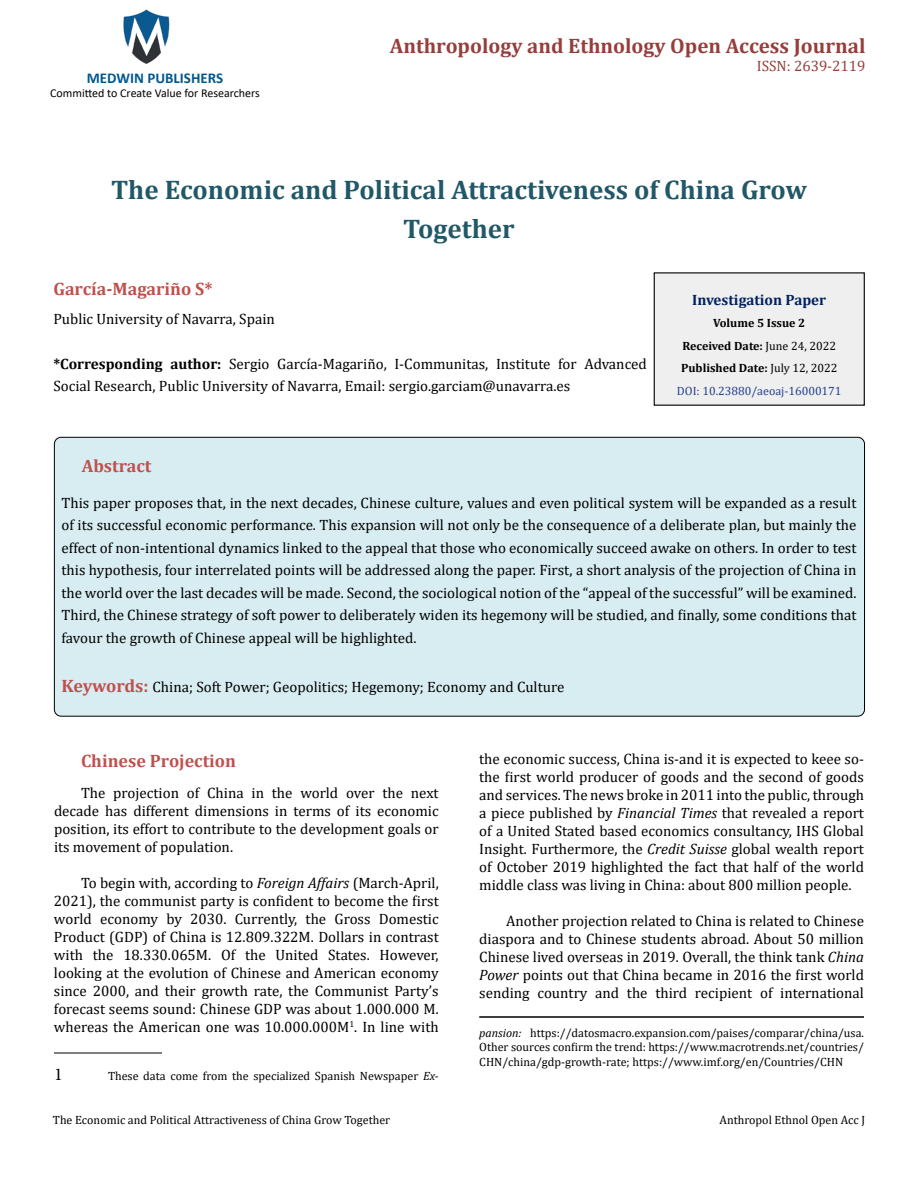
<style>
.page{position:relative;width:918px;height:1188px;background:#fff}
.page>*{position:absolute;margin:0;border:0;box-sizing:border-box;transform-origin:0 0}
.t1{font:700 27px/39px "Cambria";color:#215868;text-align:center}
.t2{font:700 21px "Cambria";color:#953f3c}
.t3{font:700 18px "Cambria";color:#c0504d}
.t4{font:18px "Minion Pro";color:#000}
.t5{font:15px/18px "Cambria";color:#000;text-align:justify}
.t6{font:700 15px "Cambria";color:#002060}
.t7{font:700 15px "Calibri";color:#005991}
.t8{font:15px "Cambria";color:#953f3c}
.t9{font:12px/14.2px "Cambria";color:#000;text-align:justify}
.t10{font:700 12px/22.5px "Cambria";color:#000;text-align:center}
.t11{font:12px "Calibri";color:#000}
.s1{font-weight:700}
.s2{font-weight:400}
.s3{font-weight:400;color:#25408f}
.s4{font-weight:700;font-size:18px;color:#c0504d}
.s5{font-style:italic}
</style>
<div class="page">
<img style="left:123px;top:9px;width:47px;height:55px">
<div style="left:654px;top:273px;width:210px;height:132px;background:#efefef"></div>
<div style="left:654px;top:272px;width:211px;height:134px;border:1px solid #000"></div>
<div style="left:54px;top:437px;width:811px;height:279px;background:#d8edf2;border-radius:7px"></div>
<hr style="left:54px;top:1053px;width:108px;height:1px;background:#000">
<hr style="left:479px;top:1016px;width:385px;height:2px;background:#000">
<p class="t7" style="left:87px;top:67px;width:138px">MEDWIN PUBLISHERS</p>
<p class="t11" style="left:50px;top:85px;width:211px">Committed to Create Value for Researchers</p>
<h2 class="t2" style="left:390px;top:31px;width:477px">Anthropology and Ethnology Open Access Journal</h2>
<p class="t8" style="left:757px;top:57px;width:110px">ISSN: 2639-2119</p>
<h1 class="t1" style="left:111px;top:169px;width:697px">The Economic and Political Attractiveness of China Grow<br>Together</h1>
<p class="t3" style="left:53px;top:276px;width:161px">García-Magariño S*</p>
<p class="t5" style="left:53px;top:310px;width:223px">Public University of Navarra, Spain</p>
<p class="t5" style="left:53px;top:352px;width:595px;line-height:22.5px"><span class="s1">*Corresponding author:</span> Sergio García-Magariño, I-Communitas, Institute for Advanced<br>Social Research, Public University of Navarra, Email: sergio.garciam@unavarra.es</p>
<p class="t6" style="left:692px;top:289px;width:135px">Investigation Paper</p>
<p class="t10" style="left:677px;top:311px;width:166px">Volume 5 Issue 2<br>Received Date: <span class="s2">June 24, 2022<br></span>Published Date: <span class="s2">July 12, 2022<br></span><span class="s3">DOI: 10.23880/aeoaj-16000171</span></p>
<p class="t3" style="left:82px;top:453px;width:71px">Abstract</p>
<p class="t5" style="left:62px;top:491px;width:797px;line-height:22.5px">This paper proposes that, in the next decades, Chinese culture, values and even political system will be expanded as a result of its successful economic performance. This expansion will not only be the consequence of a deliberate plan, but mainly the effect of non-intentional dynamics linked to the appeal that those who economically succeed awake on others. In order to test this hypothesis, four interrelated points will be addressed along the paper. First, a short analysis of the projection of China in the world over the last decades will be made. Second, the sociological notion of the “appeal of the successful” will be examined.<br>Third, the Chinese strategy of soft power to deliberately widen its hegemony will be studied, and finally, some conditions that favour the growth of Chinese appeal will be highlighted.</p>
<p class="t5" style="left:62px;top:678px;width:504px"><span class="s4">Keywords:</span> China; Soft Power; Geopolitics; Hegemony; Economy and Culture</p>
<p class="t3" style="left:81px;top:748px;width:157px">Chinese Projection</p>
<p class="t5" style="left:54px;top:784px;width:386px;text-indent:27px">The projection of China in the world over the next decade has different dimensions in terms of its economic position, its effort to contribute to the development goals or its movement of population.</p>
<p class="t5" style="left:54px;top:874px;width:386px;text-indent:27px">To begin with, according to <span class="s5">Foreign Affairs</span> (March-April, 2021), the communist party is confident to become the first world economy by 2030. Currently, the Gross Domestic Product (GDP) of China is 12.809.322M. Dollars in contrast with the 18.330.065M. Of the United States. However, looking at the evolution of Chinese and American economy since 2000, and their growth rate, the Communist Party’s forecast seems sound: Chinese GDP was about 1.000.000 M. whereas the American one was 10.000.000M<sup>1</sup>. In line with</p>
<p class="t4" style="left:54px;top:1062px;width:10px">1</p>
<p class="t9" style="left:108px;top:1069px;width:332px">These data come from the specialized Spanish Newspaper <span class="s5">Ex-</span></p>
<p class="t5" style="left:479px;top:750px;width:386px">the economic success, China is-and it is expected to keee so&shy;the first world producer of goods and the second of goods and services. The news broke in 2011 into the public, through a piece published by <span class="s5">Financial Times</span> that revealed a report of a United Stated based economics consultancy, IHS Global Insight. Furthermore, the <span class="s5">Credit Suisse</span> global wealth report of October 2019 highlighted the fact that half of the world middle class was living in China: about 800 million people.</p>
<p class="t5" style="left:479px;top:912px;width:386px;text-indent:27px">Another projection related to China is related to Chinese diaspora and to Chinese students abroad. About 50 million Chinese lived overseas in 2019. Overall, the think tank <span class="s5">China Power</span> points out that China became in 2016 the first world sending country and the third recipient of international</p>
<p class="t9" style="left:479px;top:1026px;width:386px"><span class="s5">pansion:</span> https://datosmacro.expansion.com/paises/comparar/china/usa.<br>Other sources confirm the trend: https://www.macrotrends.net/countries/ CHN/china/gdp-growth-rate; https://www.imf.org/en/Countries/CHN</p>
<p class="t9" style="left:53px;top:1113px;width:339px">The Economic and Political Attractiveness of China Grow Together</p>
<p class="t9" style="left:720px;top:1113px;width:147px">Anthropol Ethnol Open Acc J</p>
</div>
